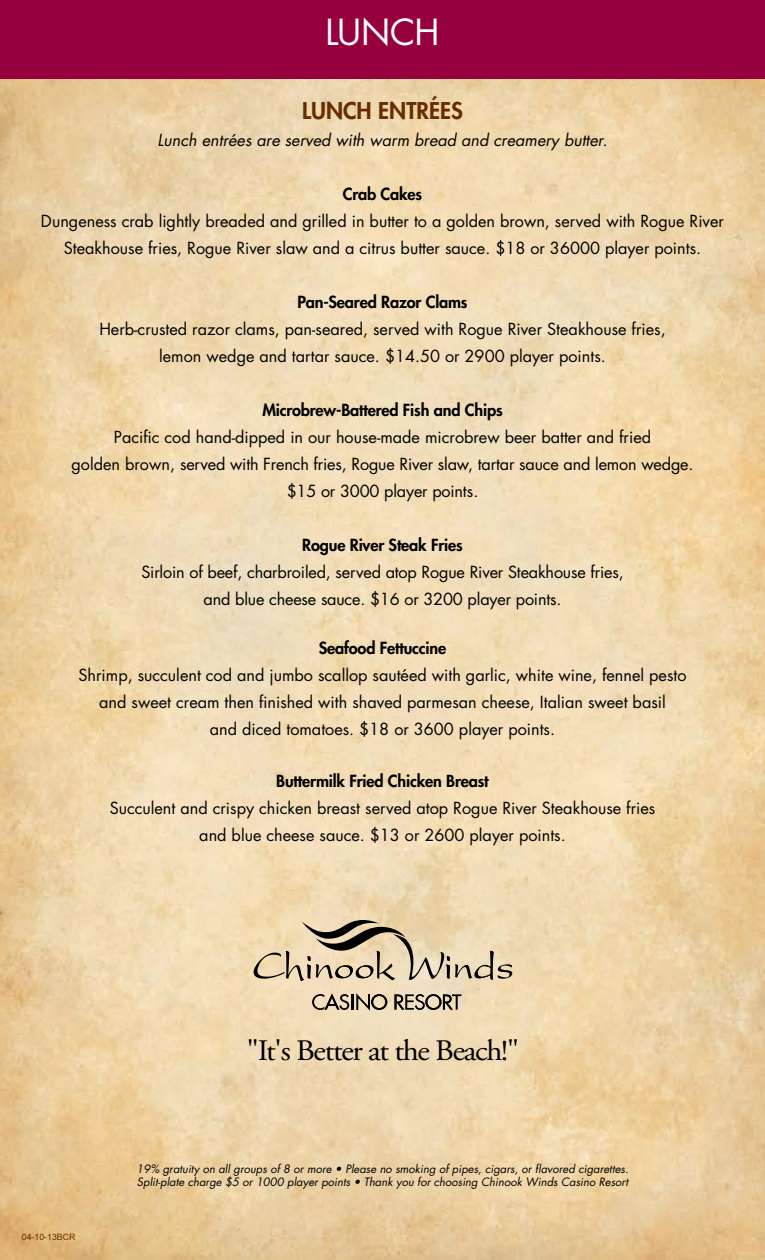
<style>
.page{position:relative;width:765px;height:1260px;background:#fff}
.page>*{position:absolute;margin:0;border:0;box-sizing:border-box;transform-origin:0 0}
.t1{font:35px "Futura";letter-spacing:-.01em;color:#fff}
.t2{font:29.75px "Adobe Garamond Pro";letter-spacing:-.04em;color:#000;scale:1.05 1}
.t3{font:800 22.5px "Futura";color:#672d00}
.t4{font:16.25px/27px "Futura";color:#000;text-align:center}
.t5{font:800 16.25px "Futura";letter-spacing:-.01em;color:#000}
.t6{font:italic 16.25px "Futura";color:#000}
.t7{font:italic 11.25px/13.5px "Futura";color:#000}
.t8{font:8.75px "Arial";color:#672d00}
</style>
<div class="page">
<img style="left:0;top:79px;width:765px;height:1181px">
<div style="left:0;top:0;width:765px;height:79px;background:#96003f"></div>
<svg style="left:312px;top:993px;width:37px;height:17px"></svg>
<hr style="left:351px;top:994px;width:3px;height:16px;background:#000">
<svg style="left:356px;top:993px;width:31px;height:18px"></svg>
<svg style="left:394px;top:994px;width:67px;height:16px"></svg>
<svg style="left:254px;top:920px;width:258px;height:61px;background:#cbba9b"></svg>
<h1 class="t1" style="left:325px;top:8px;width:116px">LUNCH</h1>
<h3 class="t3" style="left:302px;top:96px;width:162px">LUNCH ENTRÉES</h3>
<p class="t6" style="left:157px;top:129px;width:452px">Lunch entrées are served with warm bread and creamery butter.</p>
<p class="t5" style="left:343px;top:183px;width:81px">Crab Cakes</p>
<p class="t4" style="left:41px;top:207px;width:685px">Dungeness crab lightly breaded and grilled in butter to a golden brown, served with Rogue River<br>Steakhouse fries, Rogue River slaw and a citrus butter sauce. $18 or 36000 player points.</p>
<p class="t5" style="left:297px;top:291px;width:172px">Pan-Seared Razor Clams</p>
<p class="t4" style="left:99px;top:316px;width:568px">Herb-crusted razor clams, pan-seared, served with Rogue River Steakhouse fries, lemon wedge and tartar sauce. $14.50 or 2900 player points.</p>
<p class="t5" style="left:262px;top:399px;width:242px">Microbrew-Battered Fish and Chips</p>
<p class="t4" style="left:72px;top:424px;width:624px">Pacific cod hand-dipped in our house-made microbrew beer batter and fried<br>golden brown, served with French fries, Rogue River slaw, tartar sauce and lemon wedge. $15 or 3000 player points.</p>
<p class="t5" style="left:302px;top:534px;width:162px">Rogue River Steak Fries</p>
<p class="t4" style="left:141px;top:559px;width:484px">Sirloin of beef, charbroiled, served atop Rogue River Steakhouse fries, and blue cheese sauce. $16 or 3200 player points.</p>
<p class="t5" style="left:319px;top:637px;width:129px">Seafood Fettuccine</p>
<p class="t4" style="left:78px;top:662px;width:610px">Shrimp, succulent cod and jumbo scallop sautéed with garlic, white wine, fennel pesto and sweet cream then finished with shaved parmesan cheese, Italian sweet basil<br>and diced tomatoes. $18 or 3600 player points.</p>
<p class="t5" style="left:276px;top:770px;width:214px">Buttermilk Fried Chicken Breast</p>
<p class="t4" style="left:110px;top:794px;width:547px">Succulent and crispy chicken breast served atop Rogue River Steakhouse fries and blue cheese sauce. $13 or 2600 player points.</p>
<h2 class="t2" style="left:246px;top:1033px;width:262px">"It's Better at the Beach!"</h2>
<p class="t8" style="left:22px;top:1231px;width:55px">04-10-13BCR</p>
<p class="t7" style="left:137px;top:1162px;width:493px">19% gratuity on all groups of 8 or more • Please no smoking of pipes, cigars, or flavored cigarettes.<br>Split-plate charge $5 or 1000 player points • Thank you for choosing Chinook Winds Casino Resort</p>
</div>
